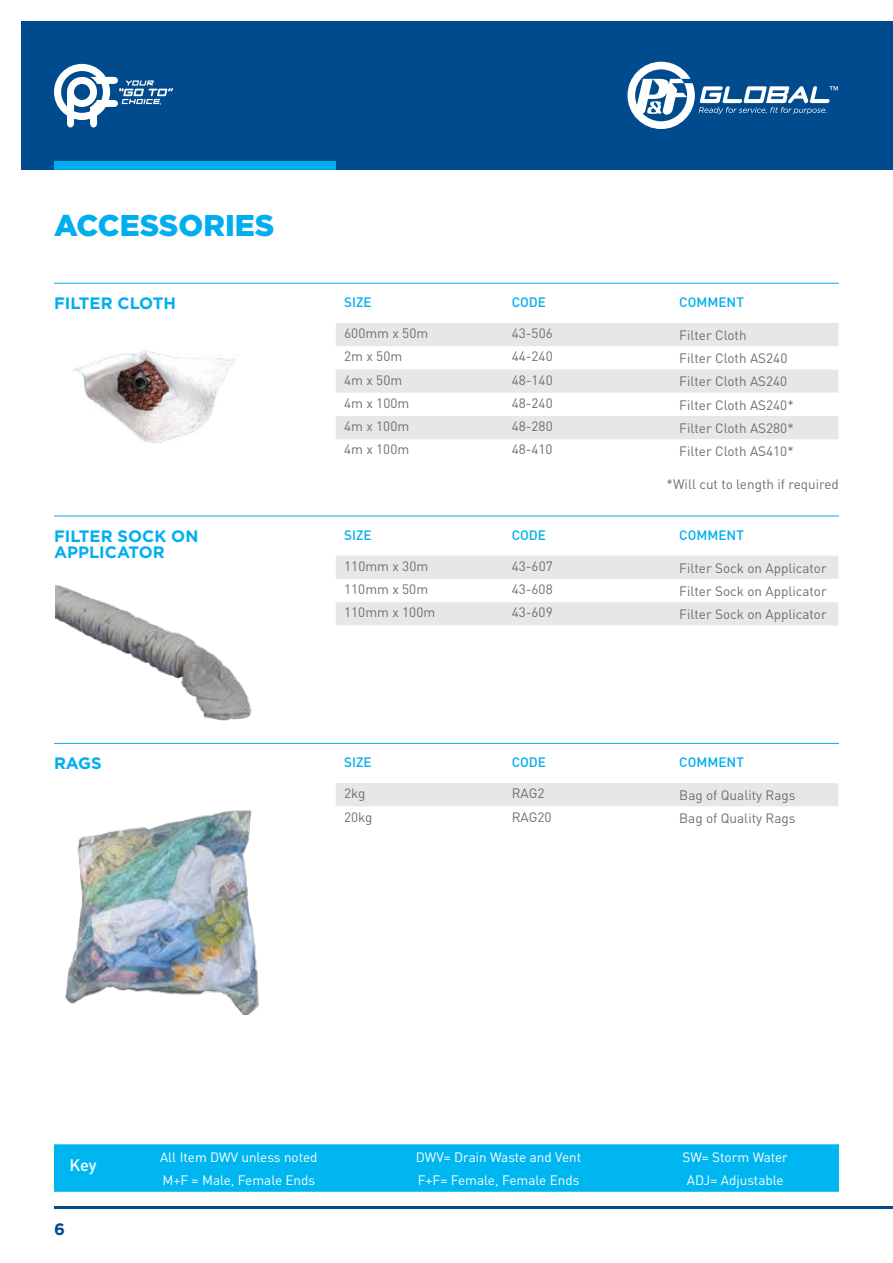
<style>
.page{position:relative;width:893px;height:1263px;background:#fff}
.page>*{position:absolute;margin:0;border:0;box-sizing:border-box;transform-origin:0 0}
.t1{font:900 30px "Gotham";color:#00aeef}
.t2{font:700 16.5px/15.8px "Gotham";color:#00aeef}
.t3{font:500 16.5px "DIN";color:#fff}
.t4{font:700 16.5px "Gotham";color:#004b8d}
.t5{font:13.5px "DIN";color:#6d6e71}
.t6{font:13.5px "DIN";color:#fff}
.t7{font:500 13.5px "DIN";color:#00aeef}
</style>
<div class="page">
<div style="left:54px;top:1144px;width:785px;height:48px;background:#00b6f1"></div>
<hr style="left:54px;top:1206px;width:839px;height:3px;background:#004b8d">
<div style="left:21px;top:21px;width:872px;height:149px;background:#004b8d"></div>
<div style="left:54px;top:162px;width:281px;height:8px;background:#00aeef"></div>
<svg style="left:627px;top:62px;width:211px;height:67px"></svg>
<svg style="left:54px;top:64px;width:119px;height:63px"></svg>
<svg style="left:336px;top:323px;width:502px;height:116px;fill:#e6e7e8"></svg>
<hr style="left:54px;top:283px;width:785px;height:1px;background:#00aeef">
<svg style="left:336px;top:556px;width:502px;height:69px"></svg>
<hr style="left:54px;top:516px;width:785px;height:1px;background:#00aeef">
<img style="left:55px;top:585px;width:197px;height:136px">
<img style="left:73px;top:350px;width:163px;height:94px">
<div style="left:336px;top:783px;width:502px;height:23px;background:#e6e7e8"></div>
<hr style="left:54px;top:743px;width:785px;height:1px;background:#00aeef">
<img style="left:65px;top:810px;width:194px;height:205px">
<h1 class="t1" style="left:54px;top:205px;width:222px">ACCESSORIES</h1>
<p class="t2" style="left:54px;top:295px;width:124px">FILTER CLOTH</p>
<p class="t7" style="left:344px;top:294px;width:29px">SIZE</p>
<p class="t7" style="left:512px;top:294px;width:36px">CODE</p>
<p class="t7" style="left:679px;top:294px;width:66px">COMMENT</p>
<p class="t5" style="left:344px;top:325px;width:86px">600mm x 50m</p>
<p class="t5" style="left:512px;top:325px;width:42px">43-506</p>
<p class="t5" style="left:679px;top:327px;width:69px">Filter Cloth</p>
<p class="t5" style="left:344px;top:348px;width:60px">2m x 50m</p>
<p class="t5" style="left:512px;top:348px;width:42px">44-240</p>
<p class="t5" style="left:679px;top:350px;width:110px">Filter Cloth AS240</p>
<p class="t5" style="left:344px;top:371px;width:60px">4m x 50m</p>
<p class="t5" style="left:512px;top:371px;width:42px">48-140</p>
<p class="t5" style="left:679px;top:373px;width:110px">Filter Cloth AS240</p>
<p class="t5" style="left:344px;top:395px;width:67px">4m x 100m</p>
<p class="t5" style="left:512px;top:395px;width:42px">48-240</p>
<p class="t5" style="left:679px;top:396px;width:116px">Filter Cloth AS240*</p>
<p class="t5" style="left:344px;top:418px;width:67px">4m x 100m</p>
<p class="t5" style="left:512px;top:418px;width:42px">48-280</p>
<p class="t5" style="left:679px;top:420px;width:116px">Filter Cloth AS280*</p>
<p class="t5" style="left:344px;top:441px;width:67px">4m x 100m</p>
<p class="t5" style="left:512px;top:441px;width:42px">48-410</p>
<p class="t5" style="left:679px;top:443px;width:116px">Filter Cloth AS410*</p>
<p class="t5" style="left:667px;top:476px;width:174px">*Will cut to length if required</p>
<p class="t2" style="left:54px;top:528px;width:146px">FILTER SOCK ON<br>APPLICATOR</p>
<p class="t7" style="left:344px;top:526px;width:29px">SIZE</p>
<p class="t7" style="left:512px;top:526px;width:36px">CODE</p>
<p class="t7" style="left:679px;top:526px;width:66px">COMMENT</p>
<p class="t5" style="left:344px;top:558px;width:86px">110mm x 30m</p>
<p class="t5" style="left:512px;top:558px;width:42px">43-607</p>
<p class="t5" style="left:679px;top:559px;width:149px">Filter Sock on Applicator</p>
<p class="t5" style="left:344px;top:581px;width:86px">110mm x 50m</p>
<p class="t5" style="left:512px;top:581px;width:42px">43-608</p>
<p class="t5" style="left:679px;top:583px;width:149px">Filter Sock on Applicator</p>
<p class="t5" style="left:344px;top:604px;width:93px">110mm x 100m</p>
<p class="t5" style="left:512px;top:604px;width:42px">43-609</p>
<p class="t5" style="left:679px;top:606px;width:149px">Filter Sock on Applicator</p>
<p class="t2" style="left:54px;top:755px;width:49px">RAGS</p>
<p class="t7" style="left:344px;top:754px;width:29px">SIZE</p>
<p class="t7" style="left:512px;top:754px;width:36px">CODE</p>
<p class="t7" style="left:679px;top:754px;width:66px">COMMENT</p>
<p class="t5" style="left:344px;top:785px;width:23px">2kg</p>
<p class="t5" style="left:512px;top:785px;width:34px">RAG2</p>
<p class="t5" style="left:679px;top:787px;width:118px">Bag of Quality Rags</p>
<p class="t5" style="left:344px;top:808px;width:30px">20kg</p>
<p class="t5" style="left:512px;top:808px;width:41px">RAG20</p>
<p class="t5" style="left:679px;top:810px;width:118px">Bag of Quality Rags</p>
<p class="t3" style="left:69px;top:1154px;width:29px">Key</p>
<p class="t4" style="left:54px;top:1218px;width:12px">6</p>
<p class="t6" style="left:160px;top:1148px;width:159px">All Item DWV unless noted</p>
<p class="t6" style="left:416px;top:1148px;width:167px">DWV= Drain Waste and Vent</p>
<p class="t6" style="left:682px;top:1148px;width:107px">SW= Storm Water</p>
<p class="t6" style="left:162px;top:1172px;width:154px">M+F = Male, Female Ends</p>
<p class="t6" style="left:418px;top:1172px;width:163px">F+F= Female, Female Ends</p>
<p class="t6" style="left:687px;top:1172px;width:98px">ADJ= Adjustable</p>
</div>
